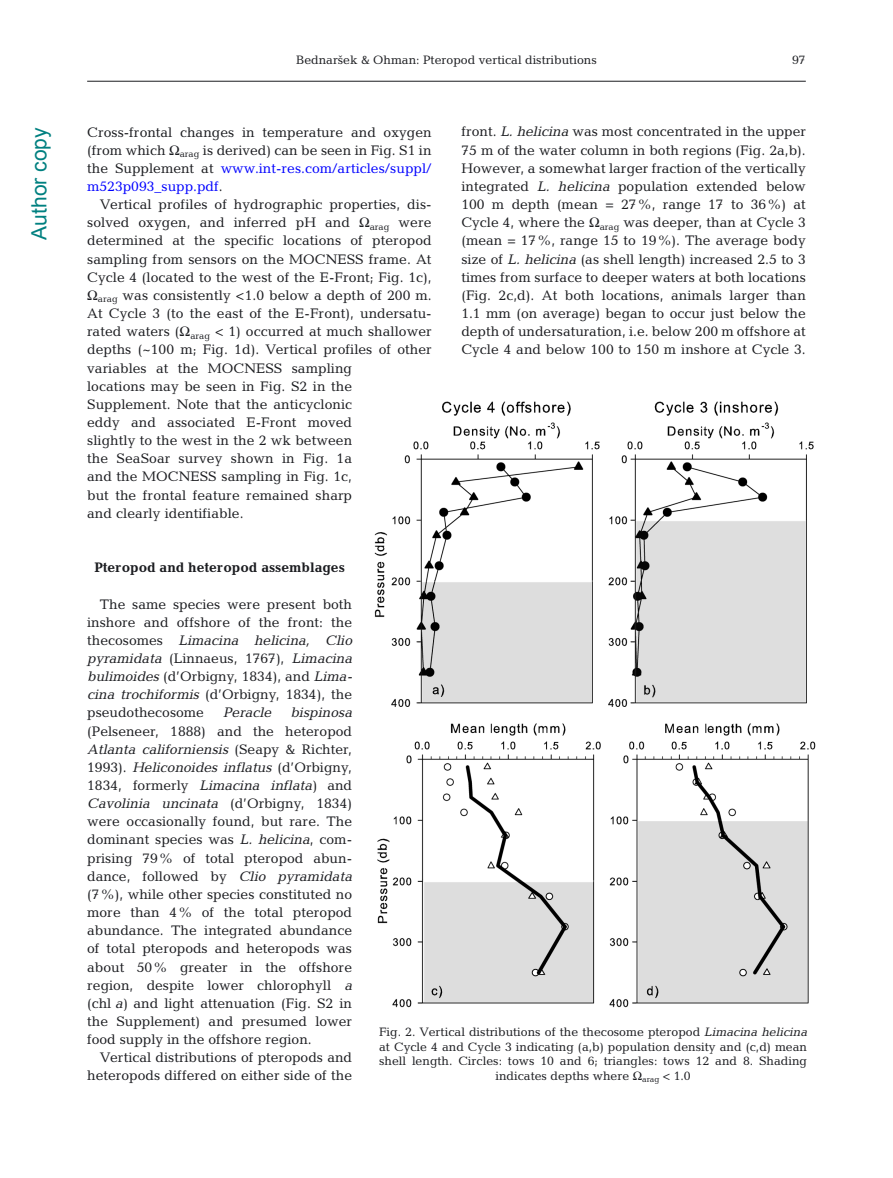
<style>
.page{position:relative;width:893px;height:1178px;background:#fff}
.page>*{position:absolute;margin:0;border:0;box-sizing:border-box;transform-origin:0 0}
.t1{font:21px "Arial";color:#008080}
.t2{font:13.95px/18.1px "Candida";color:#1b1c20;text-align:justify}
.t3{font:13.95px/18.1px "Oblique Straight Plain";color:#1b1c20}
.t4{font:700 13.95px "Candida";color:#1b1c20}
.t5{font:12.3px/14.7px "Candida";color:#1b1c20;text-align:center}
.t6{font:9.3px "Candida";color:#1b1c20}
.s1{color:#00f}
.s2{font-family:"Oblique Straight Plain"}
.s3{font-family:"Candida"}
</style>
<div class="page">
<hr style="left:87px;top:81px;width:719px;height:1px;background:#1b1c20">
<img style="left:374px;top:401px;width:442px;height:607px">
<h1 class="t1" style="left:25px;top:240px;width:114px;rotate:-90deg">Author copy</h1>
<p class="t5" style="left:296px;top:53px;width:302px">Bednaršek &amp; Ohman: Pteropod vertical distributions</p>
<p class="t5" style="left:792px;top:53px;width:15px">97</p>
<p class="t2" style="left:87px;top:124px;width:346px">Cross-frontal changes in temperature and oxygen (from which <sub>arag</sub> is derived) can be seen in Fig. S1 in the Supplement at <span class="s1">www.int-res.com/articles/suppl/ m523p093_supp.pdf</span>.</p>
<p class="t2" style="left:87px;top:197px;width:346px;text-indent:13px">Vertical profiles of hydrographic properties, dis&shy;solved oxygen, and inferred pH and</p>
<p class="t6" style="left:370px;top:223px;width:63px">arag <sup>were</sup></p>
<p class="t2" style="left:87px;top:233px;width:346px">determined at the specific locations of pteropod</p>
<p class="t2" style="left:87px;top:251px;width:346px">sampling from sensors on the MOCNESS frame. At</p>
<p class="t2" style="left:87px;top:269px;width:346px">Cycle 4 (located to the west of the E-Front; Fig. 1c),</p>
<p class="t2" style="left:98px;top:288px;width:335px"><sub>arag</sub> was consistently &lt;1.0 below a depth of 200 m.</p>
<p class="t2" style="left:87px;top:306px;width:346px">At Cycle 3 (to the east of the E-Front), undersatu-</p>
<p class="t2" style="left:87px;top:324px;width:346px">rated waters ( <sub>arag</sub> &lt; 1) occurred at much shallower</p>
<p class="t2" style="left:87px;top:342px;width:346px">depths (~100 m; Fig. 1d). Vertical profiles of other</p>
<p class="t2" style="left:87px;top:360px;width:266px">variables at the MOCNESS sampling</p>
<p class="t2" style="left:87px;top:378px;width:266px">locations may be seen in Fig. S2 in the</p>
<p class="t2" style="left:87px;top:396px;width:266px">Supplement. Note that the anticyclonic</p>
<p class="t2" style="left:87px;top:415px;width:266px">eddy and associated E-Front moved</p>
<p class="t2" style="left:87px;top:433px;width:266px">slightly to the west in the 2 wk between</p>
<p class="t2" style="left:87px;top:451px;width:266px">the SeaSoar survey shown in Fig. 1a</p>
<p class="t2" style="left:87px;top:469px;width:266px">and the MOCNESS sampling in Fig. 1c,</p>
<p class="t2" style="left:87px;top:487px;width:266px">but the frontal feature remained sharp</p>
<p class="t2" style="left:87px;top:505px;width:158px">and clearly identifiable.</p>
<p class="t2" style="left:461px;top:124px;width:346px">front. <span class="s2">L. helicina</span> was most concentrated in the upper 75 m of the water column in both regions (Fig. 2a,b).<br>However, a somewhat larger fraction of the vertically integrated <span class="s2">L. helicina</span> population extended below 100 m depth (mean = 27%, range 17 to 36%) at Cycle 4, where the <sub>arag</sub> was deeper, than at Cycle 3 (mean = 17%, range 15 to 19%). The average body size of <span class="s2">L. helicina</span> (as shell length) increased 2.5 to 3 times from surface to deeper waters at both locations (Fig. 2c,d). At both locations, animals larger than 1.1 mm (on average) began to occur just below the depth of undersaturation, i.e. below 200 m offshore at Cycle 4 and below 100 to 150 m inshore at Cycle 3.</p>
<p class="t4" style="left:94px;top:563px;width:252px">Pteropod and heteropod assemblages</p>
<p class="t2" style="left:87px;top:596px;width:266px;text-align:right">The same species were present both inshore and offshore of the front: the</p>
<p class="t3" style="left:87px;top:632px;width:266px"><span class="s3">thecosomes</span> Limacina helicina, Clio py ramidata <span class="s3">(Linnaeus, 1767),</span> Limacina</p>
<p class="t2" style="left:87px;top:669px;width:266px"><span class="s2">bulimoides</span> (d’Orbigny, 1834), and <span class="s2">Lima - cina trochiformis</span> (d’Orbigny, 1834), the pseudothecosome</p>
<p class="t3" style="left:223px;top:705px;width:50px">Peracle</p>
<p class="t3" style="left:290px;top:705px;width:63px">bispinosa</p>
<p class="t2" style="left:87px;top:723px;width:266px">(Pelseneer, 1888) and the heteropod</p>
<p class="t3" style="left:87px;top:741px;width:266px">Atlanta californiensis <span class="s3">(Seapy &amp; Richter,<br>1993).</span> Heliconoides inflatus <span class="s3">(d’Orbigny,</span></p>
<p class="t2" style="left:87px;top:778px;width:266px">1834, formerly <span class="s2">Limacina inflata)</span> and</p>
<p class="t3" style="left:87px;top:796px;width:266px">Cavolinia uncinata <span class="s3">(d’Orbigny, 1834)</span></p>
<p class="t2" style="left:87px;top:814px;width:266px">were occasionally found, but rare. The dominant species was <span class="s2">L. helicina</span>, com&shy;prising 79% of total pteropod abun&shy;dance, followed by <span class="s2">Clio pyramidata </span>(7%), while other species constituted no more than 4% of the total pteropod abundance. The integrated abundance of total pteropods and heteropods was about 50% greater in the offshore region, despite lower chlorophyll <span class="s2">a </span>(chl <span class="s2">a)</span> and light attenuation (Fig. S2 in the Supplement) and presumed lower food supply in the offshore region.</p>
<p class="t2" style="left:87px;top:1050px;width:266px;text-align:right">Vertical distributions of pteropods and heteropods differed on either side of the</p>
<p class="t5" style="left:379px;top:1025px;width:430px">Fig. 2. Vertical distributions of the thecosome pteropod <span class="s2">Limacina helicina </span>at Cycle 4 and Cycle 3 indicating (a,b) population density and (c,d) mean shell length. Circles: tows 10 and 6; triangles: tows 12 and 8. Shading indicates depths where <sub>arag</sub> &lt; 1.0</p>
</div>
